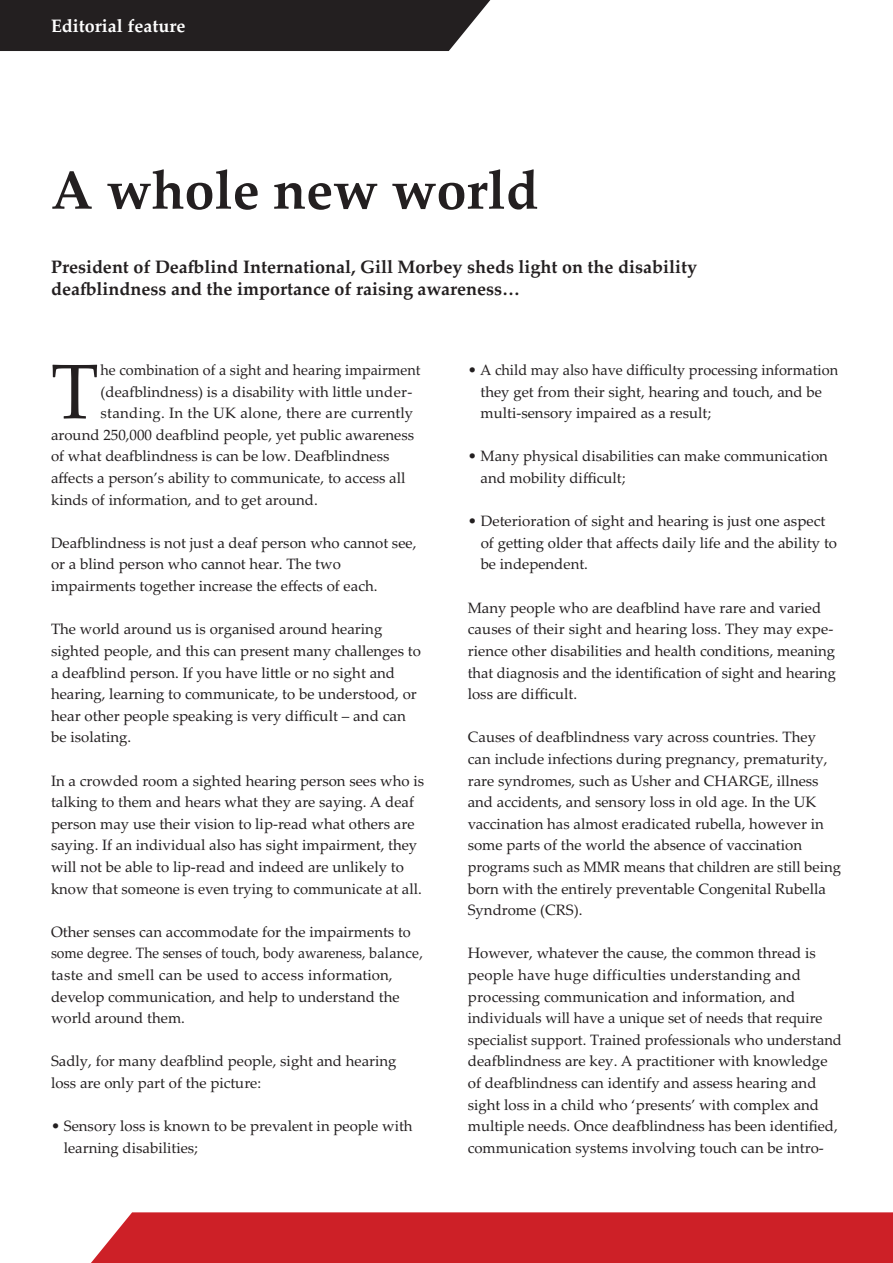
<style>
.page{position:relative;width:893px;height:1263px;background:#fff}
.page>*{position:absolute;margin:0;border:0;box-sizing:border-box;transform-origin:0 0}
.t1{font:77.7px "Palatino Linotype";color:#231f20}
.t2{font:700 54px "Palatino Linotype";color:#231f20}
.t3{font:700 18px/21.9px "Palatino Linotype";color:#231f20}
.t4{font:700 18px "Palatino Linotype";color:#fff}
.t5{font:15px/21.6px "Palatino Linotype";color:#231f20}
.t6{font:15px "Palatino Linotype";color:#231f20;scale:.96 1}
.t7{font:15px "Palatino Linotype";letter-spacing:.02em;color:#231f20}
</style>
<div class="page">
<div style="left:91px;top:1212px;width:802px;height:51px;background:#cd2027"></div>
<div style="left:0;top:0;width:491px;height:51px;background:#231f20"></div>
<p class="t4" style="left:51px;top:16px;width:136px">Editorial feature</p>
<h2 class="t2" style="left:51px;top:158px;width:489px">A whole new world</h2>
<p class="t3" style="left:51px;top:256px;width:647px">President of Deafblind International, Gill Morbey sheds light on the disability deafblindness and the importance of raising awareness…</p>
<h1 class="t1" style="left:51px;top:346px;width:49px">T</h1>
<p class="t6" style="left:101px;top:361px;width:335px">he combination of a sight and hearing impairment</p>
<p class="t5" style="left:101px;top:381px;width:313px">(deafblindness) is a disability with little under-</p>
<p class="t7" style="left:101px;top:404px;width:314px">standing. In the UK alone, there are currently</p>
<p class="t5" style="left:51px;top:424px;width:365px">around 250,000 deafblind people, yet public awareness</p>
<p class="t5" style="left:51px;top:445px;width:340px">of what deafblindness is can be low. Deafblindness</p>
<p class="t5" style="left:51px;top:467px;width:356px">affects a person’s ability to communicate, to access all</p>
<p class="t5" style="left:51px;top:489px;width:268px">kinds of information, and to get around.</p>
<p class="t5" style="left:51px;top:532px;width:367px">Deafblindness is not just a deaf person who cannot see, or a blind person who cannot hear. The two impairments together increase the effects of each.</p>
<p class="t5" style="left:51px;top:618px;width:371px">The world around us is organised around hearing sighted people, and this can present many challenges to a deafblind person. If you have little or no sight and hearing, learning to communicate, to be understood, or hear other people speaking is very difficult – and can be isolating.</p>
<p class="t5" style="left:51px;top:769px;width:375px">In a crowded room a sighted hearing person sees who is talking to them and hears what they are saying. A deaf person may use their vision to lip-read what others are saying. If an individual also has sight impairment, they will not be able to lip-read and indeed are unlikely to know that someone is even trying to communicate at all.</p>
<p class="t5" style="left:51px;top:921px;width:374px">Other senses can accommodate for the impairments to some degree. The senses of touch, body awareness, balance, taste and smell can be used to access information, develop communication, and help to understand the world around them.</p>
<p class="t5" style="left:51px;top:1050px;width:347px">Sadly, for many deafblind people, sight and hearing loss are only part of the picture:</p>
<p class="t5" style="left:64px;top:1115px;width:350px;text-indent:-13px">• Sensory loss is known to be prevalent in people with learning disabilities;</p>
<p class="t5" style="left:480px;top:359px;width:359px;text-indent:-13px">• A child may also have difficulty processing information they get from their sight, hearing and touch, and be multi-sensory impaired as a result;</p>
<p class="t5" style="left:480px;top:445px;width:349px;text-indent:-13px">• Many physical disabilities can make communication and mobility difficult;</p>
<p class="t5" style="left:481px;top:510px;width:358px;text-indent:-13px">• Deterioration of sight and hearing is just one aspect of getting older that affects daily life and the ability to be independent.</p>
<p class="t5" style="left:468px;top:597px;width:370px">Many people who are deafblind have rare and varied causes of their sight and hearing loss. They may expe&shy;rience other disabilities and health conditions, meaning that diagnosis and the identification of sight and hearing loss are difficult.</p>
<p class="t5" style="left:468px;top:726px;width:375px">Causes of deafblindness vary across countries. They can include infections during pregnancy, prematurity, rare syndromes, such as Usher and CHARGE, illness and accidents, and sensory loss in old age. In the UK vaccination has almost eradicated rubella, however in some parts of the world the absence of vaccination programs such as MMR means that children are still being born with the entirely preventable Congenital Rubella Syndrome (CRS).</p>
<p class="t5" style="left:468px;top:942px;width:376px">However, whatever the cause, the common thread is people have huge difficulties understanding and processing communication and information, and individuals will have a unique set of needs that require specialist support. Trained professionals who understand deafblindness are key. A practitioner with knowledge of deafblindness can identify and assess hearing and sight loss in a child who ‘presents’ with complex and multiple needs. Once deafblindness has been identified, communication systems involving touch can be intro-</p>
</div>
